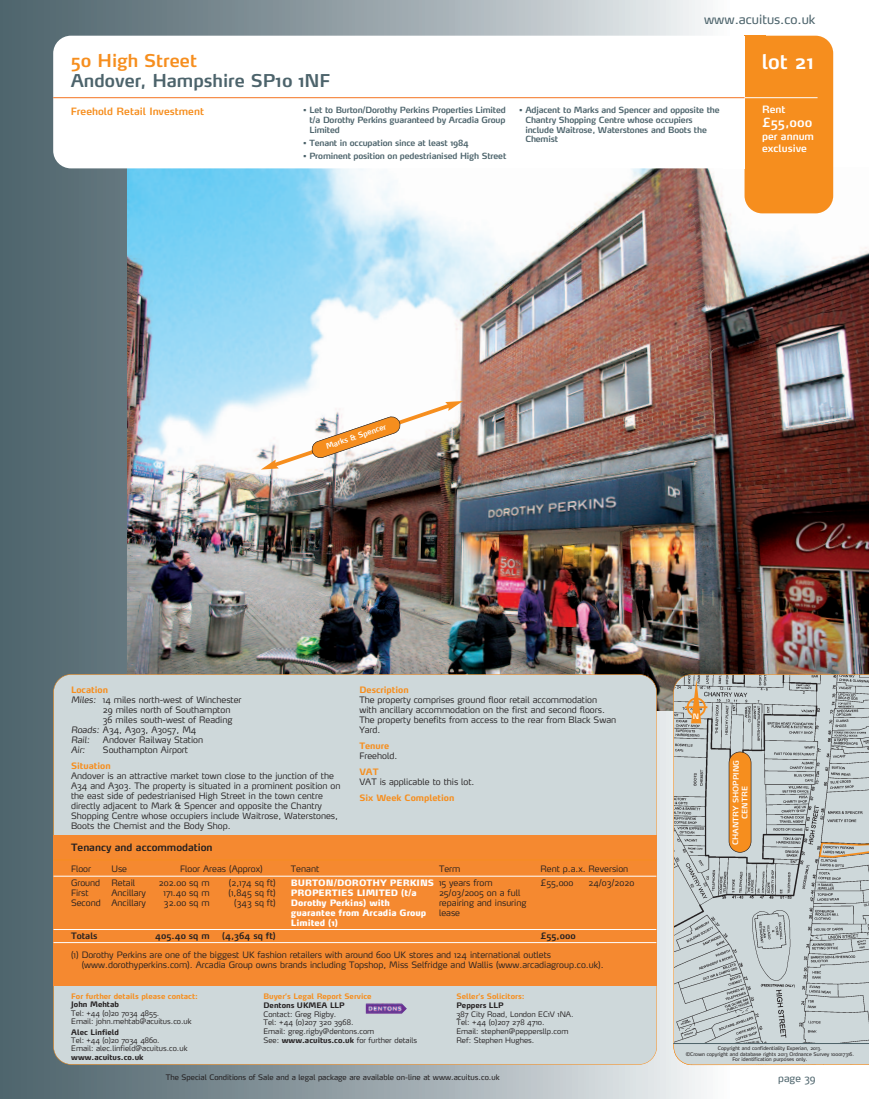
<style>
.page{position:relative;width:869px;height:1099px;background:#fff}
.page>*{position:absolute;margin:0;border:0;box-sizing:border-box;transform-origin:0 0}
.t1{font:600 20px "Max";color:#fff}
.t2{font:600 17.5px "Max";color:#4c636b}
.t3{font:600 17.5px "Max";color:#f68e1e}
.t4{font:12.5px "Max";color:#4c636b}
.t5{font:600 12.5px "Max";color:#fff}
.t6{font:600 10px "Max";color:#f68e1e}
.t7{font:600 10px "Max";color:#231f20}
.t8{font:600 10px/12px "Max";color:#fff}
.t9{font:10px "Max";color:#4c636b}
.t10{font:300 8.75px/10px "Max";color:#231f20}
.t11{font:900 8.75px/10px "Max";color:#fff}
.t12{font:700 8.75px "Max";color:#f68e1e}
.t13{font:600 8.75px "Max";color:#231f20}
.t14{font:italic 300 8.75px "Max";color:#231f20}
.t15{font:600 8.5px/9.8px "Max";letter-spacing:-.02em;color:#4c636b;text-align:justify}
.t16{font:300 7.5px/8.8px "Max";color:#231f20}
.t17{font:7.5px "Max";color:#231f20}
.t18{font:700 7.5px "Max";color:#f68e1e}
.t19{font:700 7.5px "Max";color:#231f20}
.t20{font:600 7.5px/9px "Max";color:#fff;text-align:center}
.t21{font:600 7.38px "Max";color:#fff}
.t22{font:5px/5.6px "Max";color:#231f20;text-align:center}
.s1{font-style:italic}
.s2{font-weight:700}
</style>
<div class="page">
<div style="left:0;top:0;width:733px;height:1098px;background:linear-gradient(to right,#475d65,#f2f2f2)"></div>
<img style="left:128px;top:168px;width:740px;height:542px">
<div style="left:744px;top:36px;width:88px;height:177px;background:#f68e1e;border-radius:18px"></div>
<div style="left:744px;top:36px;width:21px;height:14px;background:#f68e1e"></div>
<div style="left:53px;top:36px;width:691px;height:132px;background:#fff;border-radius:18px"></div>
<hr style="left:735px;top:97px;width:82px;height:1px;background:#fff">
<div style="left:722px;top:36px;width:22px;height:132px;background:#fff"></div>
<hr style="left:53px;top:97px;width:691px;height:1px;background:#f47321">
<div style="left:54px;top:674px;width:602px;height:390px;background:#ced8da;border-radius:18px"></div>
<div style="left:53px;top:835px;width:603px;height:150px;background:#f58930"></div>
<svg style="left:673px;top:674px;width:195px;height:369px;background:#bbc3c4"></svg>
<div style="left:673px;top:1044px;width:195px;height:21px;background:#ced8da"></div>
<hr style="left:673px;top:1043px;width:195px;height:1px;background:#4c636b">
<hr style="left:684px;top:706px;width:23px;height:2px;background:#f68e1e">
<svg style="left:686px;top:680px;width:19px;height:43px"></svg>
<div style="left:728px;top:752px;width:22px;height:100px;background:#f68e1e;border-radius:11px"></div>
<div style="left:728px;top:751px;width:23px;height:101px;border:1px solid #231f20;border-radius:11px"></div>
<hr style="left:53px;top:859px;width:603px;height:1px;background:#f68e1e">
<hr style="left:53px;top:875px;width:603px;height:1px;background:#fff">
<hr style="left:53px;top:929px;width:603px;height:1px;background:#fff">
<hr style="left:53px;top:942px;width:603px;height:1px;background:#fff">
<img style="left:365px;top:1003px;width:42px;height:10px">
<img style="left:261px;top:401px;width:202px;height:69px">
<h2 class="t3" style="left:71px;top:54px;width:128px">50 High Street</h2>
<h2 class="t2" style="left:71px;top:74px;width:261px">Andover, Hampshire SP10 1NF</h2>
<p class="t6" style="left:71px;top:107px;width:135px">Freehold Retail Investment</p>
<p class="t15" style="left:309px;top:106px;width:198px;text-indent:-6px">• Let to Burton/Dorothy Perkins Properties Limited t/a Dorothy Perkins guaranteed by Arcadia Group Limited</p>
<p class="t15" style="left:303px;top:139px;width:167px">• Tenant in occupation since at least 1984</p>
<p class="t15" style="left:303px;top:152px;width:204px">• Prominent position on pedestrianised High Street</p>
<h3 class="t4" style="left:703px;top:15px;width:113px">www.acuitus.co.uk</h3>
<p class="t15" style="left:525px;top:106px;width:196px;text-align:left;text-indent:-6px">• Adjacent to Marks and Spencer and opposite the Chantry Shopping Centre whose occupiers include Waitrose, Waterstones and Boots the Chemist</p>
<h1 class="t1" style="left:761px;top:54px;width:53px">lot 21</h1>
<p class="t8" style="left:761px;top:105px;width:25px">Rent</p>
<h3 class="t5" style="left:761px;top:118px;width:52px">£55,000</h3>
<p class="t8" style="left:761px;top:132px;width:53px">per annum exclusive</p>
<p class="t20" style="left:325px;top:443px;width:65px;rotate:-19deg">Marks &amp; Spencer</p>
<p class="t12" style="left:71px;top:686px;width:38px">Location</p>
<p class="t10" style="left:71px;top:695px;width:172px"><span class="s1">Miles:</span> 14 miles north-west of Winchester</p>
<p class="t10" style="left:103px;top:705px;width:129px">29 miles north of Southampton</p>
<p class="t10" style="left:103px;top:715px;width:131px">36 miles south-west of Reading</p>
<p class="t10" style="left:71px;top:725px;width:127px"><span class="s1">Roads:</span> A34, A303, A3057, M4</p>
<p class="t14" style="left:71px;top:736px;width:20px">Rail:</p>
<p class="t10" style="left:103px;top:735px;width:102px">Andover Railway Station</p>
<p class="t14" style="left:71px;top:746px;width:16px">Air:</p>
<p class="t10" style="left:103px;top:745px;width:86px">Southampton Airport</p>
<p class="t12" style="left:71px;top:762px;width:41px">Situation</p>
<p class="t10" style="left:71px;top:771px;width:271px">Andover is an attractive market town close to the junction of the A34 and A303. The property is situated in a prominent position on the east side of pedestrianised High Street in the town centre directly adjacent to Mark &amp; Spencer and opposite the Chantry Shopping Centre whose occupiers include Waitrose, Waterstones, Boots the Chemist and the Body Shop.</p>
<p class="t7" style="left:71px;top:843px;width:143px">Tenancy and accommodation</p>
<p class="t12" style="left:359px;top:686px;width:51px">Description</p>
<p class="t10" style="left:359px;top:695px;width:258px">The property comprises ground floor retail accommodation with ancillary accommodation on the first and second floors.<br>The property benefits from access to the rear from Black Swan Yard.</p>
<p class="t12" style="left:359px;top:742px;width:31px">Tenure</p>
<p class="t10" style="left:359px;top:751px;width:39px">Freehold.</p>
<p class="t12" style="left:359px;top:768px;width:21px">VAT</p>
<p class="t10" style="left:359px;top:777px;width:117px">VAT is applicable to this lot.</p>
<p class="t12" style="left:359px;top:794px;width:96px">Six Week Completion</p>
<p class="t10" style="left:71px;top:865px;width:22px">Floor</p>
<p class="t10" style="left:111px;top:865px;width:17px">Use</p>
<p class="t10" style="left:180px;top:865px;width:84px">Floor Areas (Approx)</p>
<p class="t10" style="left:291px;top:865px;width:30px">Tenant</p>
<p class="t10" style="left:439px;top:865px;width:23px">Term</p>
<p class="t10" style="left:540px;top:865px;width:89px">Rent p.a.x. Reversion</p>
<p class="t10" style="left:71px;top:878px;width:31px">Ground<br>First<br>Second</p>
<p class="t10" style="left:111px;top:878px;width:36px">Retail<br>Ancillary<br>Ancillary</p>
<p class="t10" style="left:159px;top:878px;width:52px;text-align:center">202.00 sq m<br>171.40 sq m<br>32.00 sq m</p>
<p class="t10" style="left:228px;top:878px;width:49px;text-align:right">(2,174 sq ft) (1,845 sq ft) (343 sq ft)</p>
<p class="t11" style="left:291px;top:878px;width:145px">BURTON/DOROTHY PERKINS<br>PROPERTIES LIMITED (t/a<br>Dorothy Perkins) with guarantee from Arcadia Group<br>Limited (1)</p>
<p class="t10" style="left:439px;top:878px;width:89px">15 years from<br>25/03/2005 on a full repairing and insuring lease</p>
<p class="t10" style="left:540px;top:878px;width:34px">£55,000</p>
<p class="t10" style="left:588px;top:878px;width:47px">24/03/2020</p>
<p class="t13" style="left:71px;top:932px;width:28px">Totals</p>
<p class="t13" style="left:155px;top:932px;width:56px">405.40 sq m</p>
<p class="t13" style="left:222px;top:932px;width:55px">(4,364 sq ft)</p>
<p class="t13" style="left:540px;top:932px;width:37px">£55,000</p>
<p class="t10" style="left:82px;top:950px;width:523px;text-indent:-11px">(1) Dorothy Perkins are one of the biggest UK fashion retailers with around 600 UK stores and 124 international outlets (www.dorothyperkins.com). Arcadia Group owns brands including Topshop, Miss Selfridge and Wallis (www.arcadiagroup.co.uk).</p>
<p class="t18" style="left:71px;top:993px;width:128px">For further details please contact:</p>
<p class="t19" style="left:71px;top:1001px;width:49px">John Mehtab</p>
<p class="t16" style="left:71px;top:1009px;width:122px">Tel: +44 (0)20 7034 4855.<br>Email: john.mehtab@acuitus.co.uk</p>
<p class="t19" style="left:71px;top:1028px;width:49px">Alec Linfield</p>
<p class="t16" style="left:71px;top:1036px;width:118px">Tel: +44 (0)20 7034 4860.<br>Email: alec.linfield@acuitus.co.uk</p>
<p class="t19" style="left:71px;top:1054px;width:74px">www.acuitus.co.uk</p>
<p class="t18" style="left:263px;top:993px;width:110px">Buyer’s Legal Report Service</p>
<p class="t19" style="left:263px;top:1002px;width:83px">Dentons UKMEA LLP</p>
<p class="t16" style="left:263px;top:1010px;width:155px">Contact: Greg Rigby.<br>Tel: +44 (0)207 320 3968.<br>Email: greg.rigby@dentons.com<br>See: <span class="s2">www.acuitus.co.uk</span> for further details</p>
<p class="t18" style="left:456px;top:993px;width:69px">Seller’s Solicitors:</p>
<p class="t19" style="left:456px;top:1002px;width:49px">Peppers LLP</p>
<p class="t16" style="left:456px;top:1010px;width:118px">387 City Road, London EC1V 1NA.<br>Tel: +44 (0)207 278 4710.<br>Email: stephen@peppersllp.com<br>Ref: Stephen Hughes.</p>
<p class="t21" style="left:692px;top:713px;width:8px">N</p>
<p class="t20" style="left:731px;top:845px;width:87px;rotate:-90deg">CHANTRY SHOPPING<br>CENTRE</p>
<p class="t22" style="left:685px;top:1045px;width:170px">Copyright and confidentiality Experian, 2013.<br>©Crown copyright and database rights 2013 Ordnance Survey 100017316.<br>For identification purposes only.</p>
<p class="t17" style="left:166px;top:1073px;width:335px">The Special Conditions of Sale and a legal package are available on-line at www.acuitus.co.uk</p>
<p class="t9" style="left:777px;top:1074px;width:39px">page 39</p>
</div>
